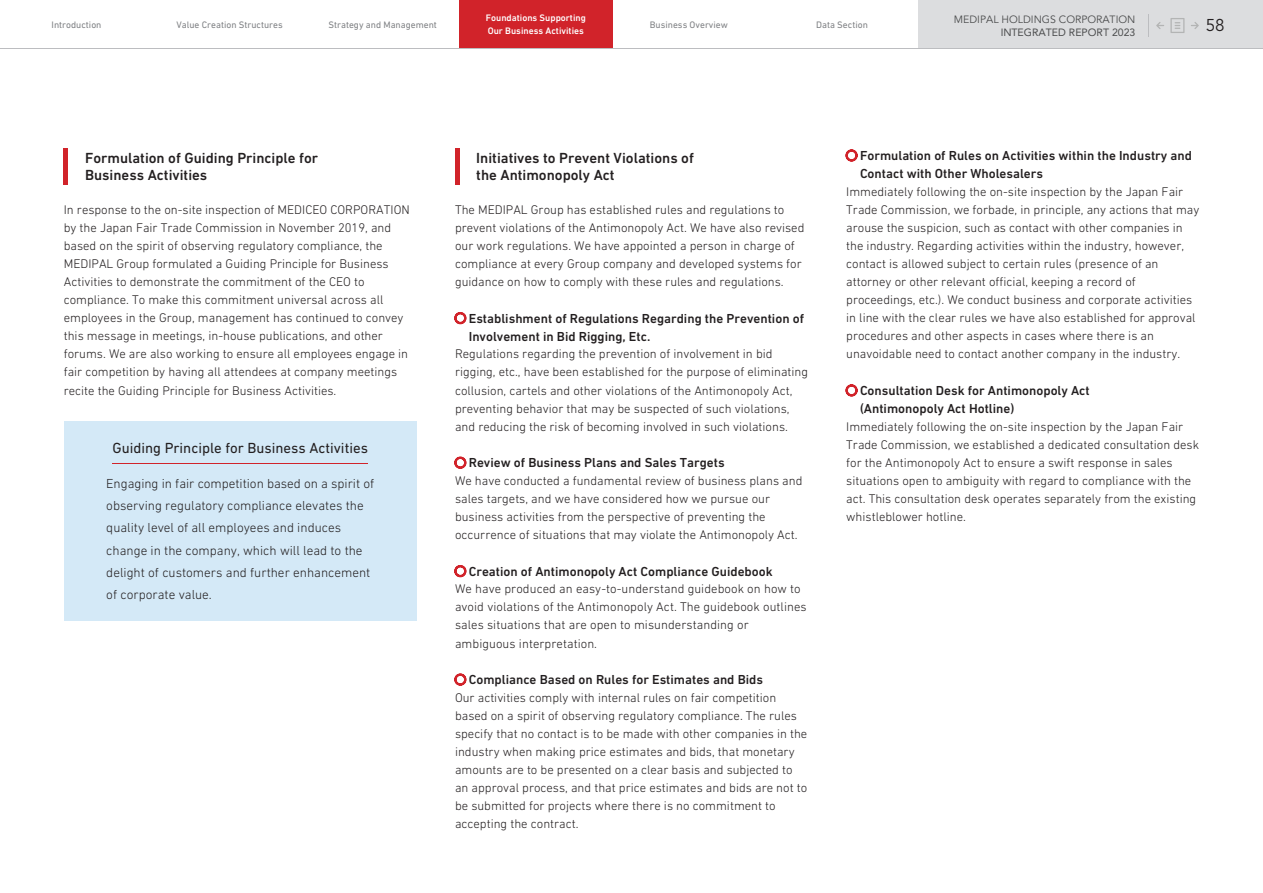
<style>
.page{position:relative;width:1263px;height:893px;background:#fff}
.page>*{position:absolute;margin:0;border:0;box-sizing:border-box;transform-origin:0 0}
.t1{font:16.95px "Avenir LT Std";color:#231f20}
.t2{font:500 14.85px/17px "DIN Next LT Pro";color:#231f20}
.t3{font:14.85px "DIN Next LT Pro";color:#231f20}
.t4{font:500 13.35px/18px "DIN Next LT Pro";color:#231f20}
.t5{font:300 13.35px/22.4px "DIN Next LT Pro";color:#231f20}
.t6{font:300 12.75px/18.1px "DIN Next LT Pro";color:#231f20}
.t7{font:10.5px "Avenir LT Std";color:#4b4c4d}
.t8{font:10.5px "Avenir LT Std";color:#4b4c4d}
.t9{font:9.6px "DIN Next LT Pro";color:#808285}
.t10{font:500 9.6px/12.8px "DIN Next LT Pro";color:#fff}
.s1{font-family:"Koburina Go Std W1";font-weight:400;font-size:10.65px;color:#d1232a}
</style>
<div class="page">
<div style="left:918px;top:0;width:345px;height:49px;background:#dcdddf"></div>
<div style="left:459px;top:0;width:153px;height:49px;background:#d1232a"></div>
<svg style="left:1156px;top:22px;width:8px;height:7px"></svg>
<svg style="left:1191px;top:22px;width:8px;height:7px"></svg>
<svg style="left:1170px;top:18px;width:14px;height:15px"></svg>
<svg style="left:1148px;top:14px;width:1px;height:23px"></svg>
<hr style="left:0;top:49px;width:1263px;height:1px;background:#bcbdc0">
<div style="left:64px;top:421px;width:353px;height:200px;background:#d4e9f7"></div>
<hr style="left:113px;top:464px;width:255px;height:1px;background:#d1232a">
<hr style="left:64px;top:149px;width:4px;height:36px;background:#d1232a">
<svg style="left:454px;top:312px;width:13px;height:13px"></svg>
<svg style="left:454px;top:456px;width:13px;height:13px"></svg>
<svg style="left:454px;top:565px;width:13px;height:13px"></svg>
<svg style="left:454px;top:673px;width:13px;height:13px"></svg>
<hr style="left:455px;top:149px;width:4px;height:36px;background:#d1232a">
<svg style="left:845px;top:149px;width:13px;height:13px"></svg>
<svg style="left:845px;top:384px;width:13px;height:13px"></svg>
<p class="t9" style="left:52px;top:19px;width:51px">Introduction</p>
<p class="t9" style="left:176px;top:19px;width:108px">Value Creation Structures</p>
<p class="t9" style="left:328px;top:19px;width:110px">Strategy and Management</p>
<p class="t10" style="left:486px;top:12px;width:102px">Foundations Supporting<br>Our Business Activities</p>
<p class="t9" style="left:650px;top:19px;width:80px">Business Overview</p>
<p class="t9" style="left:816px;top:19px;width:53px">Data Section</p>
<h1 class="t1" style="left:1206px;top:16px;width:20px">58</h1>
<p class="t7" style="left:954px;top:13px;width:183px">MEDIPAL HOLDINGS CORPORATION</p>
<p class="t8" style="left:1001px;top:26px;width:136px">INTEGRATED REPORT 2023</p>
<p class="t2" style="left:85px;top:150px;width:235px">Formulation of Guiding Principle for<br>Business Activities</p>
<p class="t6" style="left:64px;top:200px;width:347px">In response to the on-site inspection of MEDICEO CORPORATION by the Japan Fair Trade Commission in November 2019, and based on the spirit of observing regulatory compliance, the MEDIPAL Group formulated a Guiding Principle for Business Activities to demonstrate the commitment of the CEO to compliance. To make this commitment universal across all employees in the Group, management has continued to convey this message in meetings, in-house publications, and other forums. We are also working to ensure all employees engage in fair competition by having all attendees at company meetings recite the Guiding Principle for Business Activities.</p>
<p class="t3" style="left:113px;top:439px;width:257px">Guiding Principle for Business Activities</p>
<p class="t5" style="left:106px;top:472px;width:269px">Engaging in fair competition based on a spirit of observing regulatory compliance elevates the quality level of all employees and induces change in the company, which will lead to the delight of customers and further enhancement of corporate value.</p>
<p class="t2" style="left:476px;top:150px;width:219px">Initiatives to Prevent Violations of the Antimonopoly Act</p>
<p class="t4" style="left:860px;top:146px;width:333px;text-indent:-14px"><span class="s1">◯</span> Formulation of Rules on Activities within the Industry and<br>Contact with Other Wholesalers</p>
<p class="t6" style="left:846px;top:182px;width:355px">Immediately following the on-site inspection by the Japan Fair Trade Commission, we forbade, in principle, any actions that may arouse the suspicion, such as contact with other companies in the industry. Regarding activities within the industry, however, contact is allowed subject to certain rules (presence of an attorney or other relevant official, keeping a record of proceedings, etc.). We conduct business and corporate activities in line with the clear rules we have also established for approval procedures and other aspects in cases where there is an unavoidable need to contact another company in the industry.</p>
<p class="t4" style="left:860px;top:381px;width:231px;text-indent:-14px"><span class="s1">◯</span> Consultation Desk for Antimonopoly Act (Antimonopoly Act Hotline)</p>
<p class="t6" style="left:846px;top:417px;width:354px">Immediately following the on-site inspection by the Japan Fair Trade Commission, we established a dedicated consultation desk for the Antimonopoly Act to ensure a swift response in sales situations open to ambiguity with regard to compliance with the act. This consultation desk operates separately from the existing whistleblower hotline.</p>
<p class="t6" style="left:455px;top:200px;width:351px">The MEDIPAL Group has established rules and regulations to prevent violations of the Antimonopoly Act. We have also revised our work regulations. We have appointed a person in charge of compliance at every Group company and developed systems for guidance on how to comply with these rules and regulations.</p>
<p class="t4" style="left:469px;top:309px;width:337px;text-indent:-14px"><span class="s1">◯</span> Establishment of Regulations Regarding the Prevention of<br>Involvement in Bid Rigging, Etc.</p>
<p class="t6" style="left:455px;top:345px;width:354px">Regulations regarding the prevention of involvement in bid rigging, etc., have been established for the purpose of eliminating collusion, cartels and other violations of the Antimonopoly Act, preventing behavior that may be suspected of such violations, and reducing the risk of becoming involved in such violations.</p>
<p class="t4" style="left:455px;top:454px;width:271px"><span class="s1">◯</span> Review of Business Plans and Sales Targets</p>
<p class="t6" style="left:455px;top:471px;width:349px">We have conducted a fundamental review of business plans and sales targets, and we have considered how we pursue our business activities from the perspective of preventing the occurrence of situations that may violate the Antimonopoly Act.</p>
<p class="t4" style="left:455px;top:562px;width:319px"><span class="s1">◯</span> Creation of Antimonopoly Act Compliance Guidebook</p>
<p class="t6" style="left:455px;top:580px;width:353px">We have produced an easy-to-understand guidebook on how to avoid violations of the Antimonopoly Act. The guidebook outlines sales situations that are open to misunderstanding or ambiguous interpretation.</p>
<p class="t4" style="left:455px;top:670px;width:309px"><span class="s1">◯</span> Compliance Based on Rules for Estimates and Bids</p>
<p class="t6" style="left:455px;top:688px;width:354px">Our activities comply with internal rules on fair competition based on a spirit of observing regulatory compliance. The rules specify that no contact is to be made with other companies in the industry when making price estimates and bids, that monetary amounts are to be presented on a clear basis and subjected to an approval process, and that price estimates and bids are not to be submitted for projects where there is no commitment to accepting the contract.</p>
</div>
